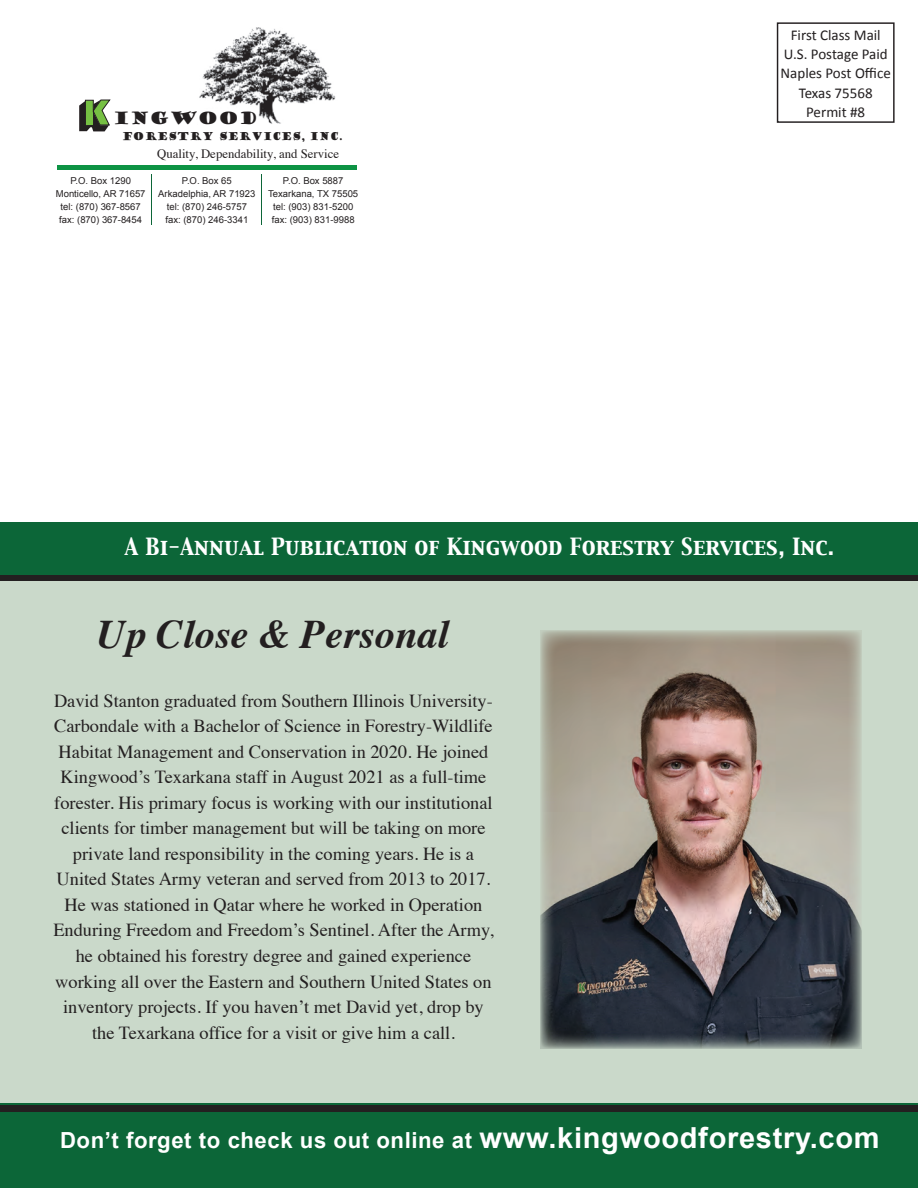
<style>
.page{position:relative;width:918px;height:1188px;background:#fff}
.page>*{position:absolute;margin:0;border:0;box-sizing:border-box;transform-origin:0 0}
.t1{font:italic 700 40.5px "Times";color:#231f20}
.t2{font:700 22.2px "Arial";letter-spacing:.025em;color:#fff}
.t3{font:21px "Capitals";color:#fff}
.t4{font:18.3px/25.5px "Times";color:#231f20;text-align:center}
.t5{font:16.65px "Goudy Stout";color:#231f20}
.t6{font:15px/19.4px "Calibri";color:#231f20;text-align:center}
.t7{font:12.75px "Times";color:#231f20}
.t8{font:10.65px "Goudy Stout";letter-spacing:.005em;color:#231f20;scale:.86 1}
.t9{font:9.45px/13px "Arial";color:#231f20;text-align:center}
.s1{font-size:28.95px}
</style>
<div class="page">
<div style="left:0;top:522px;width:918px;height:56px;background:#0c6638"></div>
<img style="left:199px;top:27px;width:137px;height:97px">
<svg style="left:79px;top:99px;width:32px;height:32px"></svg>
<div style="left:57px;top:165px;width:299px;height:5px;background:#0d9344"></div>
<div style="left:777px;top:22px;width:118px;height:101px;border:1px solid #231f20"></div>
<hr style="left:152px;top:174px;width:1px;height:51px;background:#0c6638">
<hr style="left:262px;top:174px;width:1px;height:51px;background:#0c6638">
<div style="left:0;top:578px;width:918px;height:526px;background:#cad9ca"></div>
<img style="left:541px;top:630px;width:321px;height:419px">
<div style="left:0;top:1104px;width:918px;height:84px;background:#0c6638"></div>
<div style="left:0;top:1105px;width:918px;height:7px;background:#231f20"></div>
<div style="left:0;top:575px;width:918px;height:5px;background:#231f20"></div>
<p class="t5" style="left:113px;top:107px;width:147px">INGWOOD</p>
<p class="t8" style="left:122px;top:130px;width:258px">FORESTRY SERVICES, INC.</p>
<p class="t7" style="left:157px;top:142px;width:183px">Quality, Dependability, and Service</p>
<p class="t9" style="left:56px;top:175px;width:91px">P.O. Box 1290<br>Monticello, AR 71657 tel: (870) 367-8567 fax: (870) 367-8454</p>
<p class="t9" style="left:268px;top:175px;width:92px">P.O. Box 5887<br>Texarkana, TX 75505 tel: (903) 831-5200 fax: (903) 831-9988</p>
<p class="t9" style="left:158px;top:175px;width:99px">P.O. Box 65<br>Arkadelphia, AR 71923 tel: (870) 246-5757 fax: (870) 246-3341</p>
<p class="t6" style="left:781px;top:25px;width:112px">First Class Mail<br>U.S. Postage Paid<br>Naples Post Office<br>Texas 75568<br>Permit #8</p>
<p class="t3" style="left:125px;top:532px;width:711px">A Bi-Annual Publication of Kingwood Forestry Services, Inc.</p>
<h1 class="t1" style="left:97px;top:596px;width:354px">Up Close &amp; Personal</h1>
<p class="t4" style="left:53px;top:686px;width:442px">David Stanton graduated from Southern Illinois University-Carbondale with a Bachelor of Science in Forestry-Wildlife Habitat Management and Conservation in 2020. He joined Kingwood’s Texarkana staff in August 2021 as a full-time forester. His primary focus is working with our institutional clients for timber management but will be taking on more private land responsibility in the coming years. He is a United States Army veteran and served from 2013 to 2017.<br>He was stationed in Qatar where he worked in Operation Enduring Freedom and Freedom’s Sentinel. After the Army, he obtained his forestry degree and gained experience working all over the Eastern and Southern United States on inventory projects. If you haven’t met David yet, drop by the Texarkana office for a visit or give him a call.</p>
<p class="t2" style="left:60px;top:1125px;width:821px">Don’t forget to check us out online at <span class="s1">www.kingwoodforestry.com</span></p>
</div>
